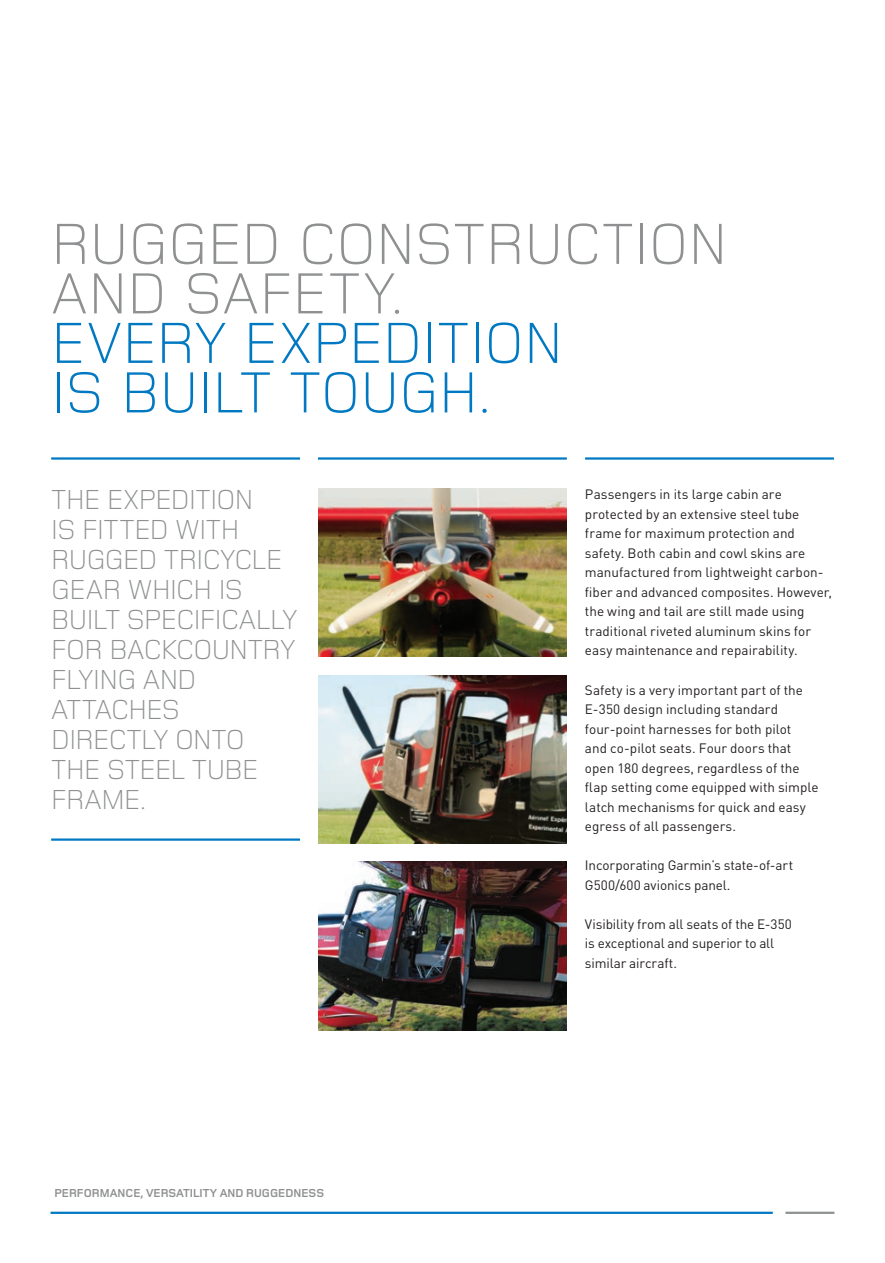
<style>
.page{position:relative;width:885px;height:1263px;background:#fff}
.page>*{position:absolute;margin:0;border:0;box-sizing:border-box;transform-origin:0 0}
.t1{font:300 60px/49.5px "Foundry Monoline";color:#8e9091}
.t2{font:300 28.5px/30px "Foundry Monoline";letter-spacing:-.025em;color:#8e9091}
.BodyCopy{font:13.5px/19.5px "DIN";color:#231f20}
.t3{font:700 12px "Foundry Monoline";color:#8e9091}
.s1{color:#0079c2}
</style>
<div class="page">
<hr style="left:51px;top:1212px;width:721px;height:2px;background:#0079c2">
<hr style="left:785px;top:1212px;width:49px;height:2px;background:#8e9091">
<hr style="left:51px;top:457px;width:249px;height:3px;background:#0079c2">
<hr style="left:51px;top:838px;width:249px;height:3px;background:#0079c2">
<hr style="left:318px;top:457px;width:248px;height:3px;background:#0079c2">
<hr style="left:585px;top:457px;width:248px;height:3px;background:#0079c2">
<img style="left:318px;top:488px;width:248px;height:169px">
<img style="left:318px;top:675px;width:248px;height:169px">
<img style="left:318px;top:862px;width:248px;height:168px">
<p class="t1" style="left:51px;top:219px;width:677px">RUGGED CONSTRUCTION<br>AND SAFETY.<br><span class="s1">EVERY EXPEDITION<br>IS BUILT TOUGH.</span></p>
<p class="t2" style="left:51px;top:484px;width:248px">THE EXPEDITION<br>IS FITTED WITH<br>RUGGED TRICYCLE<br>GEAR WHICH IS<br>BUILT SPECIFICALLY<br>FOR BACKCOUNTRY<br>FLYING AND<br>ATTACHES<br>DIRECTLY ONTO</p>
<p class="t2" style="left:51px;top:754px;width:209px">THE STEEL TUBE<br>FRAME.</p>
<p class="t3" style="left:54px;top:1186px;width:271px">PERFORMANCE, VERSATILITY AND RUGGEDNESS</p>
<p class="BodyCopy" style="left:585px;top:485px;width:248px">Passengers in its large cabin are protected by an extensive steel tube frame for maximum protection and safety. Both cabin and cowl skins are manufactured from lightweight carbon&shy;fiber and advanced composites. However, the wing and tail are still made using traditional riveted aluminum skins for easy maintenance and repairability.</p>
<p class="BodyCopy" style="left:585px;top:680px;width:235px">Safety is a very important part of the E-350 design including standard four-point harnesses for both pilot<br>and co-pilot seats. Four doors that open 180 degrees, regardless of the flap setting come equipped with simple latch mechanisms for quick and easy egress of all passengers.</p>
<p class="BodyCopy" style="left:585px;top:855px;width:210px">Incorporating Garmin’s state-of-art<br>G500/600 avionics panel.</p>
<p class="BodyCopy" style="left:585px;top:914px;width:208px">Visibility from all seats of the E-350 is exceptional and superior to all similar aircraft.</p>
</div>
